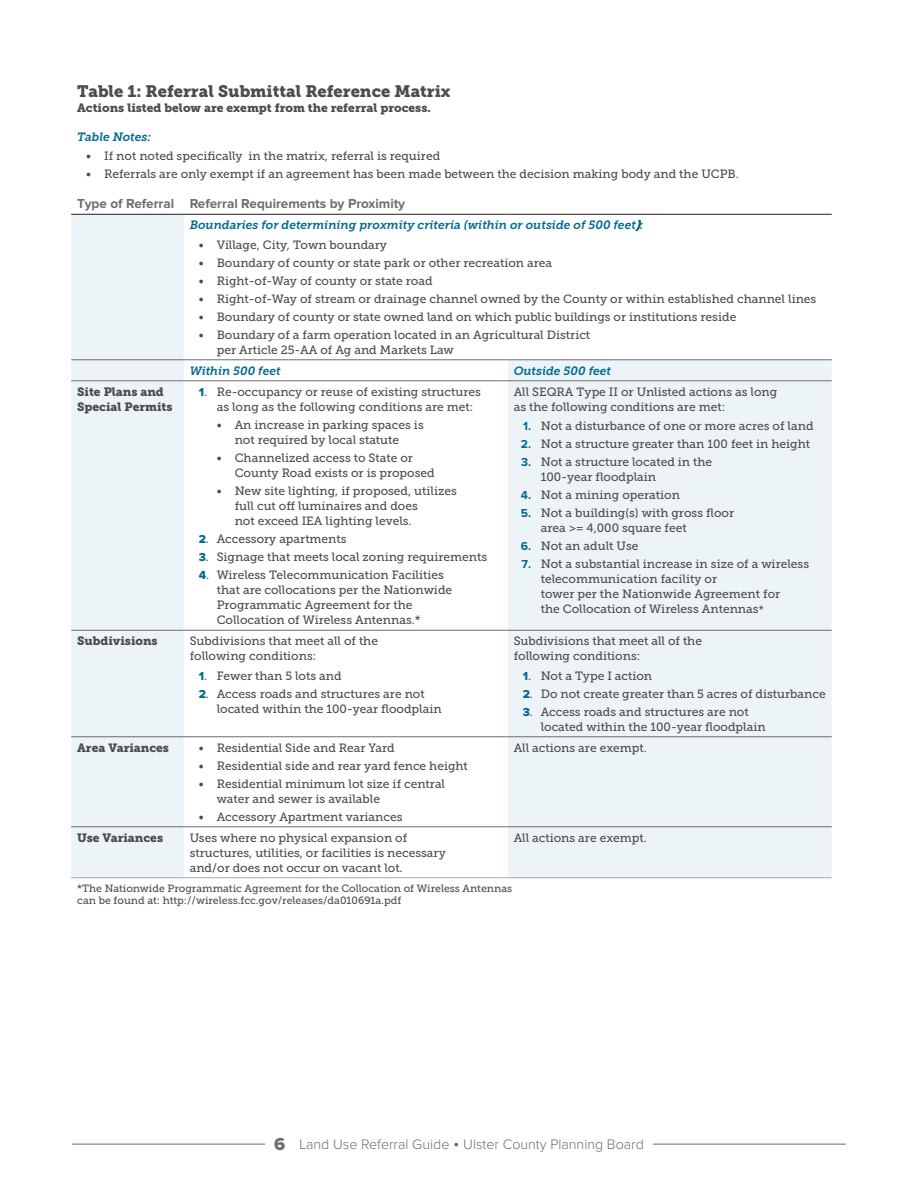
<style>
.page{position:relative;width:918px;height:1188px;background:#fff}
.page>*{position:absolute;margin:0;border:0;box-sizing:border-box;transform-origin:0 0}
.T_Heading_Title{font:16.5px "Museo Slab 900";color:#4b4c4d}
.t1{font:300 14.25px "Proxima Nova";color:#6c6d70}
.T_Heading_Column{font:700 13.5px "Proxima Nova";color:#6c6d70}
.T_LIST_Number{font:12px/15px "Museo Slab 500";color:#4b4c4d}
.T_Body{font:12px/15px "Museo Slab 500";color:#4b4c4d}
.T_Heading_Inner{font:italic 12px "Museo Slab 700";color:#006992}
.T_Heading_Row{font:12px/15px "Museo Slab 900";color:#4b4c4d}
.T_Heading_Title-2{font:12px "Museo Slab 900";color:#4b4c4d}
.T_Note{font:10.5px/12px "Museo Slab 500";color:#4b4c4d}
.s1{font-style:inherit}
.s2{font-family:"Proxima Nova Extrabld";color:#006992}
.s3{font-family:"Proxima Nova";font-weight:700;color:#006992}
.s4{font-size:10.5px}
.s5{font-family:"Proxima Nova Extrabld";font-weight:400;font-size:18px}
.s6{font-size:18px}
</style>
<div class="page">
<hr style="left:72px;top:1144px;width:774px;height:1px;background:#6c6d70">
<hr style="left:265px;top:1142px;width:388px;height:4px;background:#fff">
<svg style="left:71px;top:215px;width:761px;height:663px"></svg>
<hr style="left:71px;top:214px;width:113px;height:1px;background:#231f20">
<hr style="left:184px;top:214px;width:324px;height:1px;background:#231f20">
<hr style="left:508px;top:214px;width:324px;height:1px;background:#231f20">
<hr style="left:71px;top:360px;width:113px;height:1px;background:#6c6d70">
<hr style="left:71px;top:381px;width:113px;height:1px;background:#6c6d70">
<hr style="left:71px;top:630px;width:113px;height:1px;background:#6c6d70">
<hr style="left:184px;top:381px;width:324px;height:1px;background:#6c6d70">
<hr style="left:508px;top:381px;width:324px;height:1px;background:#6c6d70">
<hr style="left:184px;top:630px;width:324px;height:1px;background:#6c6d70">
<hr style="left:508px;top:630px;width:324px;height:1px;background:#6c6d70">
<hr style="left:71px;top:737px;width:113px;height:1px;background:#6c6d70">
<hr style="left:184px;top:737px;width:324px;height:1px;background:#6c6d70">
<hr style="left:508px;top:737px;width:324px;height:1px;background:#6c6d70">
<hr style="left:71px;top:827px;width:113px;height:1px;background:#6c6d70">
<hr style="left:184px;top:827px;width:324px;height:1px;background:#6c6d70">
<hr style="left:508px;top:827px;width:324px;height:1px;background:#6c6d70">
<hr style="left:71px;top:878px;width:113px;height:1px;background:#a8a9ad">
<hr style="left:184px;top:878px;width:324px;height:1px;background:#a8a9ad">
<hr style="left:508px;top:878px;width:324px;height:1px;background:#a8a9ad">
<hr style="left:184px;top:360px;width:324px;height:1px;background:#6c6d70">
<hr style="left:508px;top:360px;width:324px;height:1px;background:#6c6d70">
<p class="T_Heading_Title" style="left:77px;top:82px;width:375px">Table 1: Referral Submittal Reference Matrix</p>
<p class="T_Heading_Title-2" style="left:77px;top:101px;width:355px">Actions listed below are exempt from the referral process.</p>
<p class="T_Heading_Inner" style="left:77px;top:130px;width:75px">Table Notes:</p>
<p class="T_LIST_Number" style="left:86px;top:149px;width:356px">• If not noted specifically in the matrix, referral is required</p>
<p class="T_LIST_Number" style="left:86px;top:167px;width:654px">• Referrals are only exempt if an agreement has been made between the decision making body and the UCPB.</p>
<p class="T_Heading_Column" style="left:77px;top:196px;width:98px">Type of Referral</p>
<p class="T_Heading_Column" style="left:190px;top:196px;width:217px">Referral Requirements by Proximity</p>
<p class="T_Heading_Inner" style="left:190px;top:218px;width:455px">Boundaries for determining proxmity criteria (within or outside of 500 feet<span class="s1">)</span>:</p>
<p class="T_LIST_Number" style="left:199px;top:237px;width:190px">• Village, City, Town boundary</p>
<p class="T_LIST_Number" style="left:199px;top:255px;width:355px">• Boundary of county or state park or other recreation area</p>
<p class="T_LIST_Number" style="left:199px;top:273px;width:235px">• Right-of-Way of county or state road</p>
<p class="T_LIST_Number" style="left:199px;top:291px;width:619px">• Right-of-Way of stream or drainage channel owned by the County or within established channel lines</p>
<p class="T_LIST_Number" style="left:199px;top:309px;width:539px">• Boundary of county or state owned land on which public buildings or institutions reside</p>
<p class="T_LIST_Number" style="left:217px;top:327px;width:375px;text-indent:-18px">• Boundary of a farm operation located in an Agricultural District per Article 25-AA of Ag and Markets Law</p>
<p class="T_Heading_Inner" style="left:190px;top:364px;width:92px">Within 500 feet</p>
<p class="T_Heading_Inner" style="left:514px;top:364px;width:99px">Outside 500 feet</p>
<p class="T_Heading_Row" style="left:77px;top:384px;width:97px">Site Plans and<br>Special Permits</p>
<p class="T_LIST_Number" style="left:217px;top:385px;width:266px;text-indent:-18px"><span class="s2">1</span>. Re-occupancy or reuse of existing structures as long as the following conditions are met:</p>
<p class="T_LIST_Number" style="left:217px;top:418px;width:209px;text-align:center">• An increase in parking spaces is not required by local statute</p>
<p class="T_LIST_Number" style="left:235px;top:451px;width:202px;text-indent:-18px">• Channelized access to State or<br>County Road exists or is proposed</p>
<p class="T_LIST_Number" style="left:235px;top:484px;width:224px;text-indent:-18px">• New site lighting, if proposed, utilizes full cut off luminaires and does<br>not exceed IEA lighting levels.</p>
<p class="T_LIST_Number" style="left:199px;top:532px;width:149px"><span class="s2">2</span>. Accessory apartments</p>
<p class="T_LIST_Number" style="left:199px;top:550px;width:290px"><span class="s2">3</span>. Signage that meets local zoning requirements</p>
<p class="T_LIST_Number" style="left:217px;top:568px;width:237px;text-indent:-18px"><span class="s2">4</span>. Wireless Telecommunication Facilities that are collocations per the Nationwide Programmatic Agreement for the Collocation of Wireless Antennas.*</p>
<p class="T_Body" style="left:514px;top:384px;width:265px">All SEQRA Type II or Unlisted actions as long as the following conditions are met:</p>
<p class="T_LIST_Number" style="left:523px;top:419px;width:292px"><span class="s3">1.</span> Not a disturbance of one or more acres of land</p>
<p class="T_LIST_Number" style="left:521px;top:437px;width:291px"><span class="s3">2.</span> Not a structure greater than 100 feet in height</p>
<p class="T_LIST_Number" style="left:541px;top:455px;width:173px;text-indent:-20px"><span class="s3">3.</span> Not a structure located in the<br>100-year floodplain</p>
<p class="T_LIST_Number" style="left:521px;top:488px;width:161px"><span class="s3">4.</span> Not a mining operation</p>
<p class="T_LIST_Number" style="left:541px;top:505px;width:195px;text-indent:-20px"><span class="s3">5.</span> Not a building(s) with gross floor area &gt;= 4,000 square feet</p>
<p class="T_LIST_Number" style="left:521px;top:539px;width:119px"><span class="s3">6.</span> Not an adult Use</p>
<p class="T_LIST_Number" style="left:541px;top:556px;width:270px;text-indent:-19px"><span class="s3">7.</span> Not a substantial increase in size of a wireless telecommunication facility or<br>tower per the Nationwide Agreement for<br>the Collocation of Wireless Antennas<span class="s4">*</span></p>
<p class="T_Heading_Row" style="left:77px;top:634px;width:82px">Subdivisions</p>
<p class="T_Body" style="left:190px;top:634px;width:190px">Subdivisions that meet all of the following conditions:</p>
<p class="T_LIST_Number" style="left:199px;top:668px;width:145px"><span class="s2">1</span>. Fewer than 5 lots and</p>
<p class="T_LIST_Number" style="left:217px;top:686px;width:227px;text-indent:-18px"><span class="s2">2</span>. Access roads and structures are not located within the 100-year floodplain</p>
<p class="T_Heading_Row" style="left:77px;top:740px;width:93px">Area Variances</p>
<p class="T_LIST_Number" style="left:199px;top:740px;width:198px">• Residential Side and Rear Yard</p>
<p class="T_LIST_Number" style="left:199px;top:758px;width:271px">• Residential side and rear yard fence height</p>
<p class="T_LIST_Number" style="left:217px;top:776px;width:230px;text-indent:-18px">• Residential minimum lot size if central water and sewer is available</p>
<p class="T_LIST_Number" style="left:199px;top:809px;width:205px">• Accessory Apartment variances</p>
<p class="T_Body" style="left:514px;top:634px;width:190px">Subdivisions that meet all of the following conditions:</p>
<p class="T_LIST_Number" style="left:523px;top:668px;width:131px"><span class="s2">1</span>. Not a Type I action</p>
<p class="T_LIST_Number" style="left:523px;top:686px;width:305px"><span class="s2">2</span>. Do not create greater than 5 acres of disturbance</p>
<p class="T_LIST_Number" style="left:541px;top:704px;width:227px;text-indent:-18px"><span class="s2">3</span>. Access roads and structures are not located within the 100-year floodplain</p>
<p class="T_Body" style="left:514px;top:740px;width:135px">All actions are exempt.</p>
<p class="T_Heading_Row" style="left:77px;top:830px;width:87px">Use Variances</p>
<p class="T_Body" style="left:190px;top:830px;width:258px">Uses where no physical expansion of structures, utilities, or facilities is necessary and/or does not occur on vacant lot.</p>
<p class="T_Body" style="left:514px;top:830px;width:135px">All actions are exempt.</p>
<p class="T_Note" style="left:77px;top:882px;width:437px">*The Nationwide Programmatic Agreement for the Collocation of Wireless Antennas can be found at: http://wireless.fcc.gov/releases/da010691a.pdf</p>
<p class="t1" style="left:274px;top:1136px;width:371px"><span class="s5">6</span> Land Use Referral Guide <span class="s6">•</span> Ulster County Planning Board</p>
</div>
